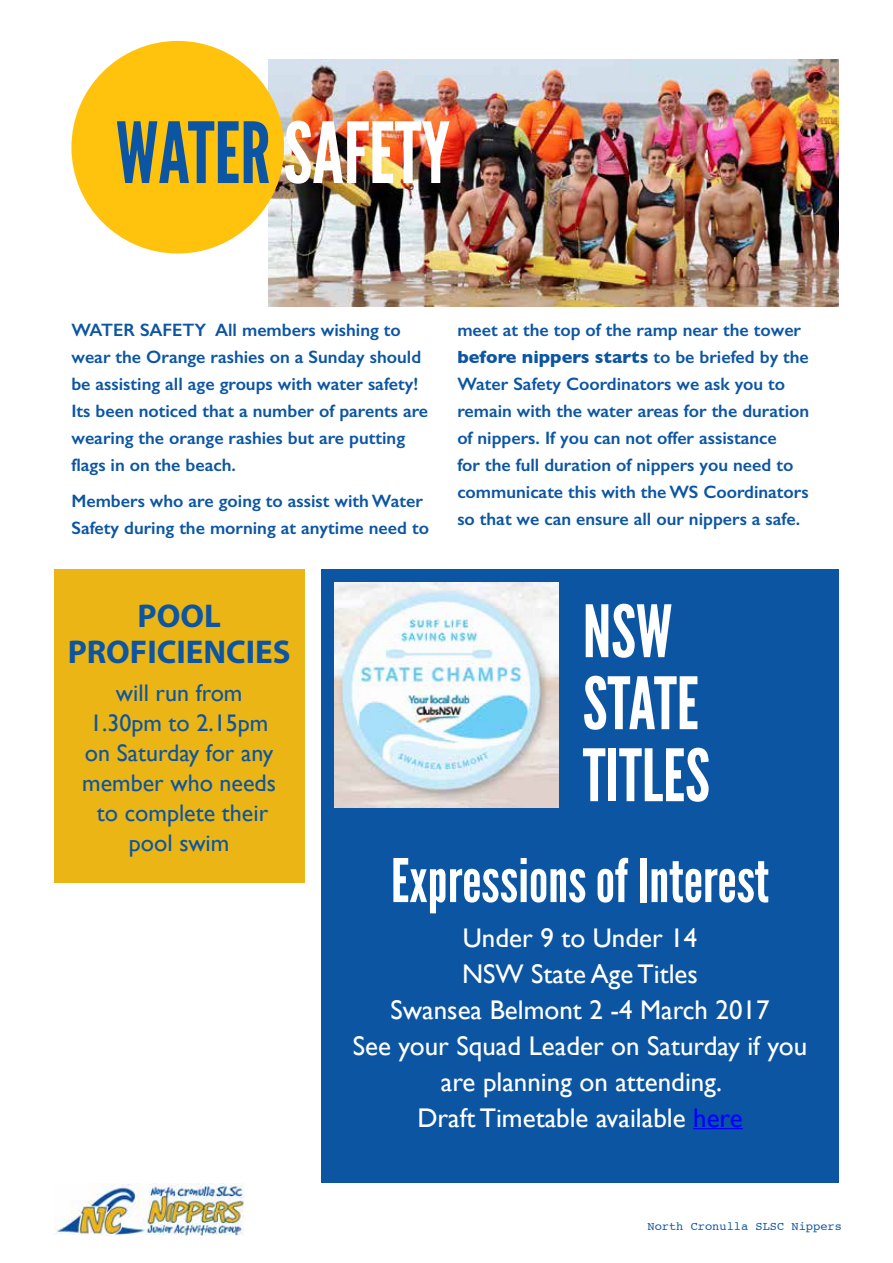
<style>
.page{position:relative;width:893px;height:1263px;background:#fff}
.page>*{position:absolute;margin:0;border:0;box-sizing:border-box;transform-origin:0 0}
.t1{font:84px "League Gothic";color:#fff}
.t2{font:72px/72px "League Gothic";color:#fff}
.t3{font:60px "League Gothic";color:#fff}
.t4{font:700 33px/36px "Myriad Pro";color:#0c55a2;text-align:center}
.t5{font:27px/36px "Gill Sans";color:#fff;text-align:center}
.t6{font:24px/30px "Gill Sans";color:#0c55a2;text-align:center}
.t7{font:600 18px/27px "Gill Sans";color:#0c55a2}
.t8{font:12px "Courier";color:#0c55a2}
.s1{color:#0c55a2}
.s2{font-weight:700}
.s3{color:#00f}
</style>
<div class="page">
<img style="left:54px;top:1183px;width:190px;height:53px">
<img style="left:269px;top:60px;width:570px;height:246px">
<div style="left:71px;top:41px;width:213px;height:213px;background:#ffc30d;border-radius:50%"></div>
<div style="left:54px;top:570px;width:250px;height:313px;background:#ebb515"></div>
<div style="left:321px;top:570px;width:518px;height:613px;background:#0c55a2"></div>
<img style="left:335px;top:583px;width:223px;height:225px">
<hr style="left:693px;top:1128px;width:50px;height:1px;background:#00f">
<h1 class="t1" style="left:116px;top:103px;width:336px"><span class="s1">WATER</span> SAFETY</h1>
<p class="t7" style="left:71px;top:316px;width:358px">WATER SAFETY All members wishing to wear the Orange rashies on a Sunday should be assisting all age groups with water safety!<br>Its been noticed that a number of parents are wearing the orange rashies but are putting flags in on the beach.</p>
<p class="t7" style="left:71px;top:487px;width:359px">Members who are going to assist with Water<br>Safety during the morning at anytime need to</p>
<p class="t7" style="left:457px;top:316px;width:353px">meet at the top of the ramp near the tower <span class="s2">before nippers starts</span> to be briefed by the Water Safety Coordinators we ask you to remain with the water areas for the duration of nippers. If you can not offer assistance<br>for the full duration of nippers you need to communicate this with the WS Coordinators so that we can ensure all our nippers a safe.</p>
<h3 class="t4" style="left:68px;top:596px;width:224px">POOL<br>PROFICIENCIES</h3>
<h3 class="t6" style="left:82px;top:678px;width:195px">will run from<br>1.30pm to 2.15pm on Saturday for any member who needs to complete their pool swim</h3>
<h2 class="t2" style="left:583px;top:596px;width:129px">NSW<br>STATE<br>TITLES</h2>
<h3 class="t3" style="left:391px;top:845px;width:380px">Expressions of Interest</h3>
<h3 class="t5" style="left:353px;top:919px;width:456px">Under 9 to Under 14<br>NSW State Age Titles<br>Swansea Belmont 2 -4 March 2017<br>See your Squad Leader on Saturday if you are planning on attending.<br>Draft Timetable available <span class="s3">here</span></h3>
<p class="t8" style="left:647px;top:1216px;width:196px">North Cronulla SLSC Nippers</p>
</div>
